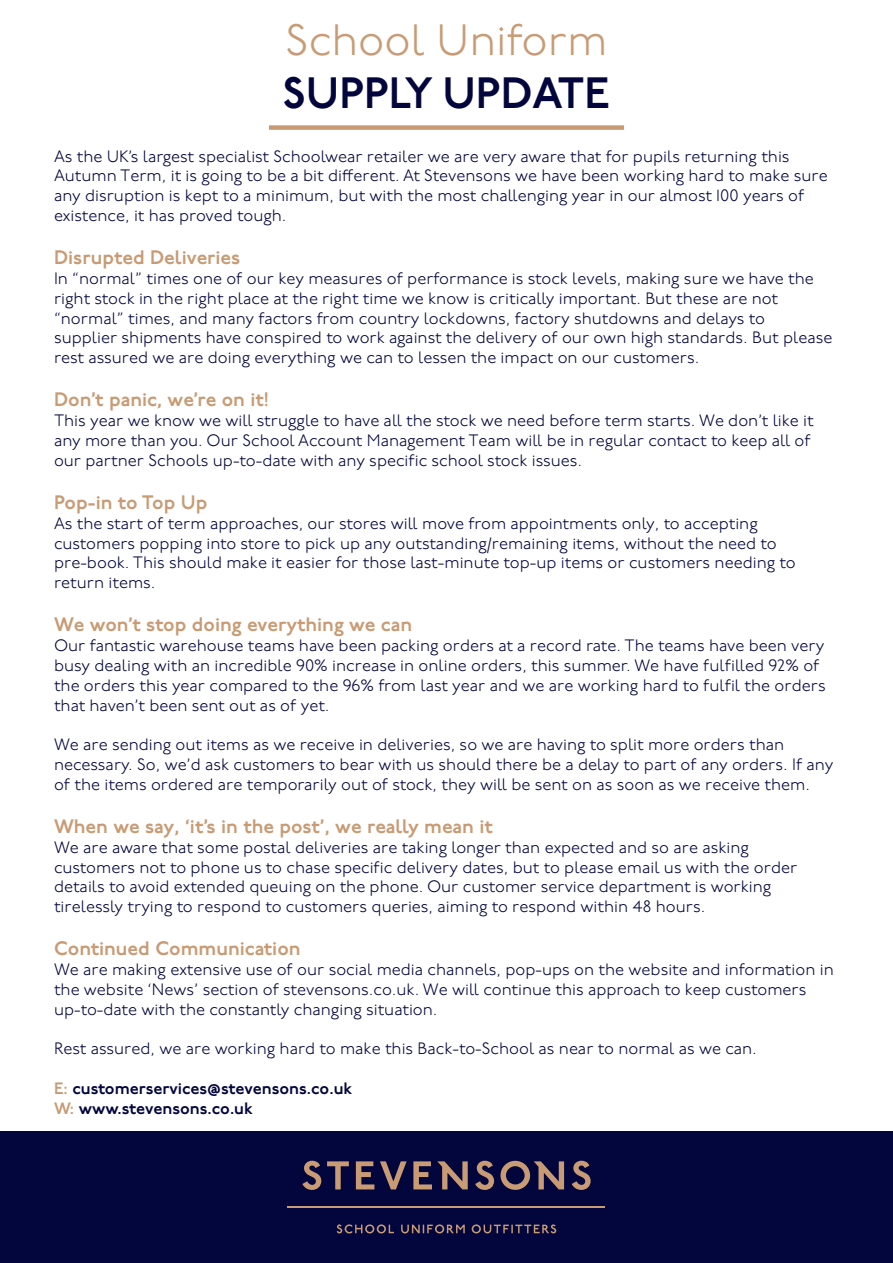
<style>
.page{position:relative;width:893px;height:1263px;background:#fff}
.page>*{position:absolute;margin:0;border:0;box-sizing:border-box;transform-origin:0 0}
.t1{font:300 43.8px "P22 Underground";color:#c89b74}
.t2{font:600 43.8px "P22 Underground";color:#02063d}
.t3{font:600 19.5px "P22 Underground";color:#c89b74}
.t4{font:300 16.5px/19.8px "P22 Underground";color:#02063d}
.t5{font:600 16.5px/19.8px "P22 Underground";color:#02063d}
.s1{color:#c89b74}
</style>
<div class="page">
<div style="left:0;top:1131px;width:893px;height:132px;background:#02063d"></div>
<div style="left:269px;top:125px;width:355px;height:5px;background:#c89b74"></div>
<svg style="left:302px;top:1161px;width:19px;height:29px"></svg>
<svg style="left:327px;top:1161px;width:22px;height:28px"></svg>
<svg style="left:356px;top:1161px;width:18px;height:28px"></svg>
<svg style="left:380px;top:1161px;width:27px;height:28px"></svg>
<svg style="left:475px;top:1161px;width:19px;height:29px"></svg>
<svg style="left:572px;top:1161px;width:19px;height:29px"></svg>
<svg style="left:500px;top:1161px;width:64px;height:29px"></svg>
<svg style="left:413px;top:1161px;width:55px;height:28px"></svg>
<hr style="left:288px;top:1207px;width:317px;height:1px;background:#c89b74">
<svg style="left:337px;top:1224px;width:57px;height:9px"></svg>
<svg style="left:401px;top:1224px;width:64px;height:9px"></svg>
<svg style="left:472px;top:1224px;width:84px;height:9px"></svg>
<h1 class="t1" style="left:285px;top:16px;width:324px">School Uniform</h1>
<h1 class="t2" style="left:283px;top:68px;width:328px">SUPPLY UPDATE</h1>
<p class="t4" style="left:54px;top:147px;width:775px">As the UK’s largest specialist Schoolwear retailer we are very aware that for pupils returning this Autumn Term, it is going to be a bit different. At Stevensons we have been working hard to make sure any disruption is kept to a minimum, but with the most challenging year in our almost 100 years of existence, it has proved tough.</p>
<p class="t3" style="left:54px;top:246px;width:188px">Disrupted Deliveries</p>
<p class="t4" style="left:54px;top:269px;width:780px">In “normal” times one of our key measures of performance is stock levels, making sure we have the right stock in the right place at the right time we know is critically important. But these are not “normal” times, and many factors from country lockdowns, factory shutdowns and delays to supplier shipments have conspired to work against the delivery of our own high standards. But please rest assured we are doing everything we can to lessen the impact on our customers.</p>
<p class="t3" style="left:54px;top:389px;width:216px">Don’t panic, we’re on it!</p>
<p class="t4" style="left:54px;top:411px;width:761px">This year we know we will struggle to have all the stock we need before term starts. We don’t like it any more than you. Our School Account Management Team will be in regular contact to keep all of our partner Schools up-to-date with any specific school stock issues.</p>
<p class="t3" style="left:54px;top:491px;width:155px">Pop-in to Top Up</p>
<p class="t4" style="left:54px;top:514px;width:743px">As the start of term approaches, our stores will move from appointments only, to accepting customers popping into store to pick up any outstanding/remaining items, without the need to pre-book. This should make it easier for those last-minute top-up items or customers needing to return items.</p>
<p class="t3" style="left:54px;top:614px;width:360px">We won’t stop doing everything we can</p>
<p class="t4" style="left:54px;top:636px;width:773px">Our fantastic warehouse teams have been packing orders at a record rate. The teams have been very busy dealing with an incredible 90% increase in online orders, this summer. We have fulfilled 92% of the orders this year compared to the 96% from last year and we are working hard to fulfil the orders that haven’t been sent out as of yet.</p>
<p class="t4" style="left:54px;top:735px;width:781px">We are sending out items as we receive in deliveries, so we are having to split more orders than necessary. So, we’d ask customers to bear with us should there be a delay to part of any orders. If any of the items ordered are temporarily out of stock, they will be sent on as soon as we receive them.</p>
<p class="t3" style="left:54px;top:815px;width:440px">When we say, ‘it’s in the post’, we really mean it</p>
<p class="t4" style="left:54px;top:838px;width:745px">We are aware that some postal deliveries are taking longer than expected and so are asking customers not to phone us to chase specific delivery dates, but to please email us with the order details to avoid extended queuing on the phone. Our customer service department is working tirelessly trying to respond to customers queries, aiming to respond within 48 hours.</p>
<p class="t3" style="left:54px;top:938px;width:248px">Continued Communication</p>
<p class="t4" style="left:54px;top:960px;width:781px">We are making extensive use of our social media channels, pop-ups on the website and information in the website ‘News’ section of stevensons.co.uk. We will continue this approach to keep customers up-to-date with the constantly changing situation.</p>
<p class="t4" style="left:54px;top:1039px;width:704px">Rest assured, we are working hard to make this Back-to-School as near to normal as we can.</p>
<p class="t5" style="left:54px;top:1079px;width:300px"><span class="s1">E:</span> customerservices@stevensons.co.uk<br><span class="s1">W:</span> www.stevensons.co.uk</p>
</div>
